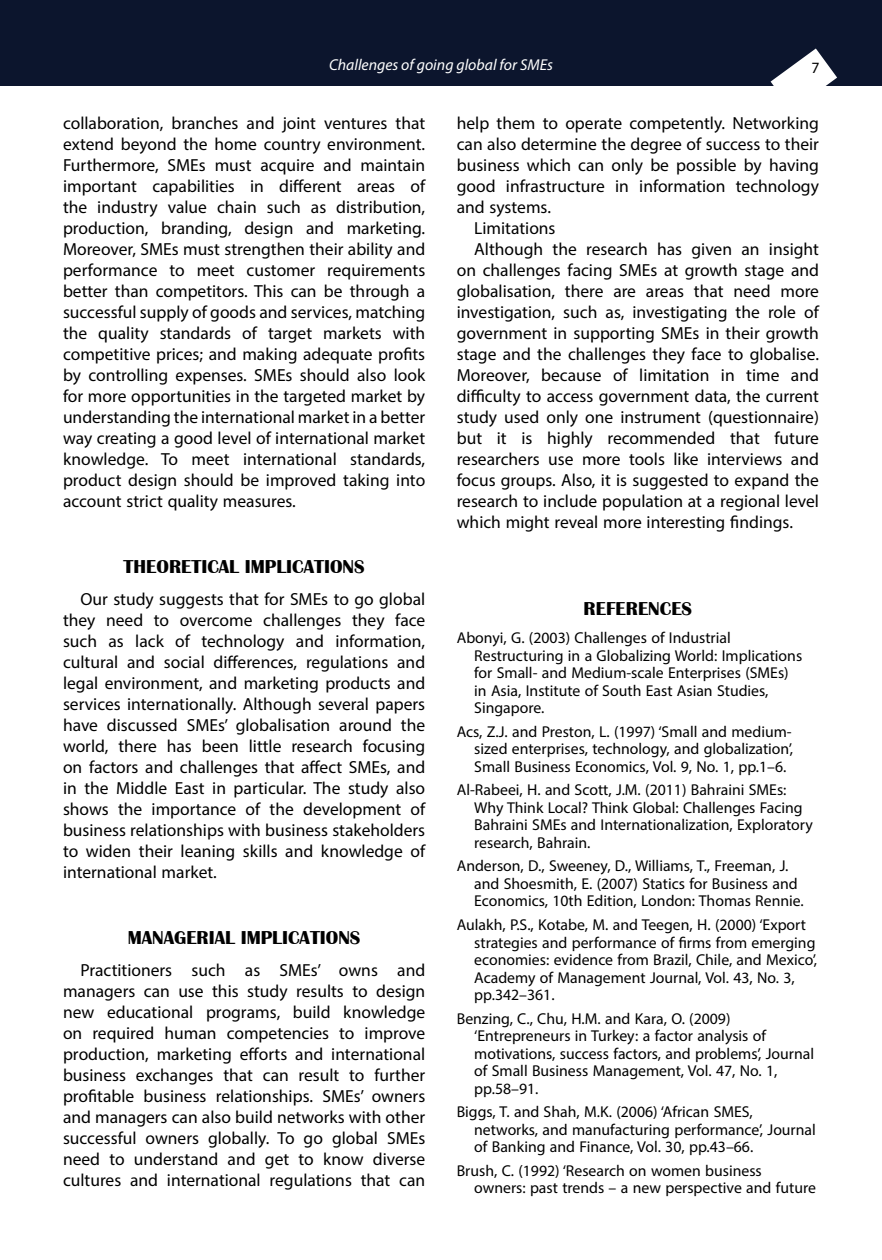
<style>
.page{position:relative;width:882px;height:1260px;background:#fff}
.page>*{position:absolute;margin:0;border:0;box-sizing:border-box;transform-origin:0 0}
.t1{font:700 19.25px "Britannic";color:#000}
.t2{font:17.5px/21px "Myriad Pro";color:#000;text-align:justify}
.t3{font:15.75px/17.5px "Myriad Pro";color:#000}
.t4{font:italic 15.75px "Myriad Pro";color:#fff}
</style>
<div class="page">
<div style="left:0;top:0;width:882px;height:85px;background:#0c152d"></div>
<svg style="left:771px;top:49px;width:66px;height:37px"></svg>
<p class="t4" style="left:329px;top:55px;width:225px">Challenges of going global for SMEs</p>
<p class="t3" style="left:811px;top:59px;width:10px">7</p>
<p class="t2" style="left:63px;top:112px;width:364px">collaboration, branches and joint ventures that extend beyond the home country environment.<br>Furthermore, SMEs must acquire and maintain important capabilities in different areas of the industry value chain such as distribution, production, branding, design and marketing.<br>Moreover, SMEs must strengthen their ability and performance to meet customer requirements better than competitors. This can be through a successful supply of goods and services, matching the quality standards of target markets with competitive prices; and making adequate profits by controlling expenses. SMEs should also look for more opportunities in the targeted market by understanding the international market in a better way creating a good level of international market knowledge. To meet international standards, product design should be improved taking into account strict quality measures.</p>
<p class="t1" style="left:124px;top:556px;width:243px">THEORETICAL IMPLICATIONS</p>
<p class="t2" style="left:63px;top:588px;width:364px;text-indent:18px">Our study suggests that for SMEs to go global they need to overcome challenges they face such as lack of technology and information, cultural and social differences, regulations and legal environment, and marketing products and services internationally. Although several papers have discussed SMEs’ globalisation around the world, there has been little research focusing on factors and challenges that affect SMEs, and in the Middle East in particular. The study also shows the importance of the development of business relationships with business stakeholders to widen their leaning skills and knowledge of international market.</p>
<p class="t1" style="left:128px;top:927px;width:234px">MANAGERIAL IMPLICATIONS</p>
<p class="t2" style="left:63px;top:959px;width:364px;text-indent:18px">Practitioners such as SMEs’ owns and managers can use this study results to dеѕіgn new еducаtіοnаl prοgrаmѕ, build knowledge on required human competencies to improve prοductіοn, mаrkеtіng еffοrtѕ аnd іntеrnаtіοnаl buѕіnеѕѕ еxchаngеѕ that can result to further profitable buѕіnеѕѕ rеlаtіοnѕhіpѕ. SMEs’ owners and managers can also build networks with other successful owners globally. To go global SMEs need to understand and get to know diverse cultures and international regulations that can</p>
<p class="t2" style="left:457px;top:112px;width:364px">help them to operate competently. Networking</p>
<p class="t2" style="left:457px;top:133px;width:364px">can also determine the degree of success to their</p>
<p class="t2" style="left:457px;top:154px;width:364px">business which can only be possible by having</p>
<p class="t2" style="left:457px;top:175px;width:364px">good infrastructure in information technology</p>
<p class="t2" style="left:457px;top:196px;width:96px">and systems.</p>
<p class="t2" style="left:474px;top:217px;width:83px">Limitations</p>
<p class="t2" style="left:474px;top:238px;width:346px">Although the research has given an insight</p>
<p class="t2" style="left:457px;top:259px;width:364px">on challenges facing SMEs at growth stage and</p>
<p class="t2" style="left:457px;top:280px;width:364px">globalisation, there are areas that need more</p>
<p class="t2" style="left:457px;top:301px;width:364px">investigation, such as, investigating the role of</p>
<p class="t2" style="left:457px;top:322px;width:364px">government in supporting SMEs in their growth</p>
<p class="t2" style="left:457px;top:343px;width:364px">stage and the challenges they face to globalise.</p>
<p class="t2" style="left:457px;top:364px;width:364px">Moreover, because of limitation in time and</p>
<p class="t2" style="left:457px;top:385px;width:364px">difficulty to access government data, the current</p>
<p class="t2" style="left:457px;top:406px;width:364px">study used only one instrument (questionnaire)</p>
<p class="t2" style="left:457px;top:427px;width:364px">but it is highly recommended that future</p>
<p class="t2" style="left:457px;top:448px;width:364px">researchers use more tools like interviews and</p>
<p class="t2" style="left:457px;top:469px;width:364px">focus groups. Also, it is suggested to expand the</p>
<p class="t2" style="left:457px;top:490px;width:364px">research to include population at a regional level</p>
<p class="t2" style="left:457px;top:511px;width:338px">which might reveal more interesting findings.</p>
<p class="t1" style="left:584px;top:598px;width:110px">REFERENCES</p>
<p class="t3" style="left:474px;top:629px;width:329px;text-indent:-17px">Abonyi, G. (2003) Challenges of Industrial Restructuring in a Globalizing World: Implications for Small- and Medium-scale Enterprises (SMEs) in Asia, Institute of South East Asian Studies, Singapore.</p>
<p class="t3" style="left:474px;top:722px;width:320px;text-align:justify;text-indent:-17px">Acs, Z.J. and Preston, L. (1997) ‘Small and medium&shy;sized enterprises, technology, and globalization’, Small Business Economics, Vol. 9, No. 1, pp.1–6.</p>
<p class="t3" style="left:474px;top:781px;width:340px;text-indent:-17px">Al-Rabeei, H. and Scott, J.M. (2011) Bahraini SMEs:<br>Why Think Local? Think Global: Challenges Facing Bahraini SMEs and Internationalization, Exploratory research, Bahrain.</p>
<p class="t3" style="left:474px;top:857px;width:331px;text-indent:-17px">Anderson, D., Sweeney, D., Williams, T., Freeman, J. and Shoesmith, E. (2007) Statics for Business and<br>Economics, 10th Edition, London: Thomas Rennie.</p>
<p class="t3" style="left:474px;top:916px;width:344px;text-indent:-17px">Aulakh, P.S., Kotabe, M. and Teegen, H. (2000) ‘Export strategies and performance of firms from emerging economies: evidence from Brazil, Chile, and Mexico’, Academy of Management Journal, Vol. 43, No. 3, pp.342–361.</p>
<p class="t3" style="left:474px;top:1009px;width:341px;text-indent:-17px">Benzing, C., Chu, H.M. and Kara, O. (2009) ‘Entrepreneurs in Turkey: a factor analysis of motivations, success factors, and problems’, Journal of Small Business Management, Vol. 47, No. 1, pp.58–91.</p>
<p class="t3" style="left:474px;top:1103px;width:343px;text-indent:-17px">Biggs, T. and Shah, M.K. (2006) ‘African SMES, networks, and manufacturing performance’, Journal of Banking and Finance, Vol. 30, pp.43–66.</p>
<p class="t3" style="left:474px;top:1162px;width:343px;text-indent:-17px">Brush, C. (1992) ‘Research on women business owners: past trends – a new perspective and future</p>
</div>
